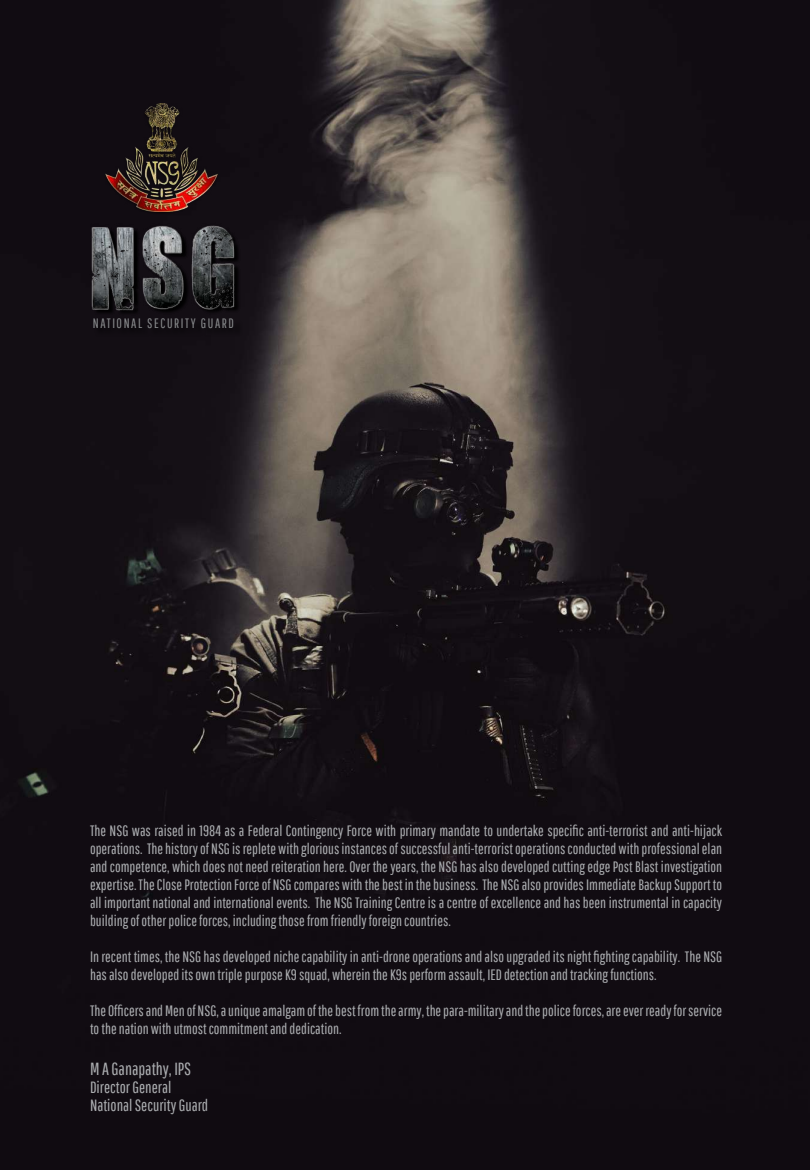
<style>
.page{position:relative;width:810px;height:1170px;background:#fff}
.page>*{position:absolute;margin:0;border:0;box-sizing:border-box;transform-origin:0 0}
.t1{font:17.5px "Pathway Gothic One";color:#abadb0}
.t2{font:16.25px/18px "Pathway Gothic One";color:#abadb0}
.t3{font:15px/18px "Pathway Gothic One";color:#abadb0}
.t4{font:13.62px "Pathway Gothic One";letter-spacing:.12em;color:#888a8c}
</style>
<div class="page">
<img style="left:0;top:0;width:810px;height:1170px">
<div style="left:94px;top:319px;width:149px;height:19px;background:#110c12"></div>
<img style="left:87px;top:220px;width:150px;height:91px">
<div style="left:93px;top:227px;width:148px;height:89px;background:#000;opacity:.75"></div>
<div style="left:104px;top:103px;width:115px;height:111px;background:#110c12"></div>
<img style="left:105px;top:104px;width:112px;height:108px">
<p class="t4" style="left:93px;top:314px;width:143px">NATIONAL SECURITY GUARD</p>
<p class="t3" style="left:90px;top:821px;width:634px;text-align:justify">The NSG was raised in 1984 as a Federal Contingency Force with primary mandate to undertake specific anti-terrorist and anti-hijack operations. The history of NSG is replete with glorious instances of successful anti-terrorist operations conducted with professional elan and competence, which does not need reiteration here. Over the years, the NSG has also developed cutting edge Post Blast investigation expertise. The Close Protection Force of NSG compares with the best in the business. The NSG also provides Immediate Backup Support to all important national and international events. The NSG Training Centre is a centre of excellence and has been instrumental in capacity building of other police forces, including those from friendly foreign countries.</p>
<p class="t3" style="left:90px;top:947px;width:634px">In recent times, the NSG has developed niche capability in anti-drone operations and also upgraded its night fighting capability. The NSG has also developed its own triple purpose K9 squad, wherein the K9s perform assault, IED detection and tracking functions.</p>
<p class="t3" style="left:90px;top:1001px;width:634px">The Officers and Men of NSG, a unique amalgam of the best from the army, the para-military and the police forces, are ever ready for service to the nation with utmost commitment and dedication.</p>
<p class="t1" style="left:90px;top:1058px;width:103px">M A Ganapathy, IPS</p>
<p class="t2" style="left:90px;top:1078px;width:120px">Director General<br>National Security Guard</p>
</div>
